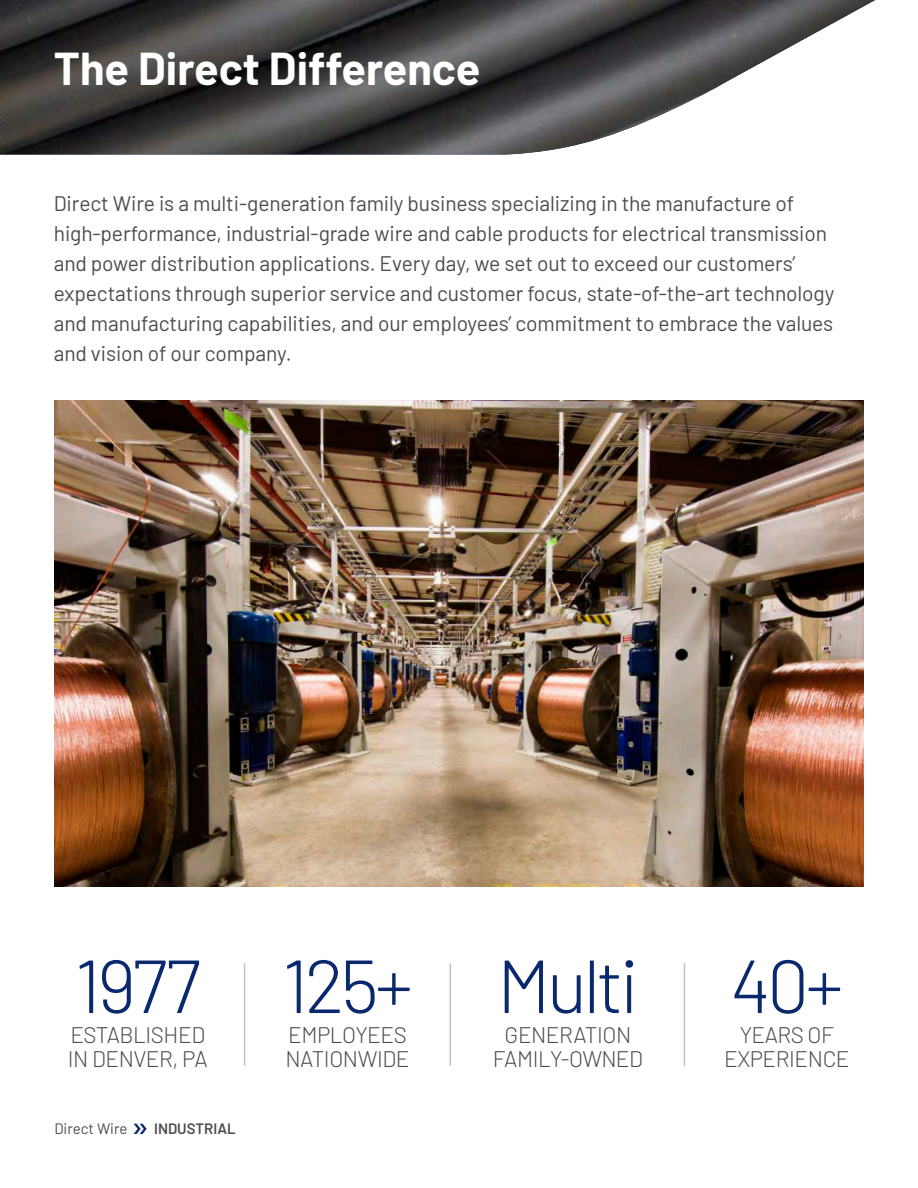
<style>
.page{position:relative;width:918px;height:1188px;background:#fff}
.page>*{position:absolute;margin:0;border:0;box-sizing:border-box;transform-origin:0 0}
.t1{font:300 75px "Barlow";letter-spacing:-.05em;color:#09286d}
.t2{font:700 45px "Barlow";color:#fff}
.t3{font:300 22.5px/24px "Barlow";letter-spacing:-.02em;color:#4b4c4d}
.t4{font:21px/30px "Barlow";letter-spacing:-.005em;color:#4b4c4d}
.t5{font:15px "Barlow";color:#4b4c4d}
.t6{font:600 15px "Barlow";color:#4b4c4d}
</style>
<div class="page">
<img style="left:0;top:0;width:875px;height:154px">
<img style="left:54px;top:401px;width:810px;height:486px">
<hr style="left:244px;top:963px;width:1px;height:103px;background:#b7c6ca">
<hr style="left:450px;top:963px;width:1px;height:103px;background:#b7c6ca">
<hr style="left:684px;top:963px;width:1px;height:103px;background:#b7c6ca">
<h2 class="t2" style="left:54px;top:36px;width:428px">The Direct Difference</h2>
<p class="t4" style="left:54px;top:187px;width:782px">Direct Wire is a multi-generation family business specializing in the manufacture of high-performance, industrial-grade wire and cable products for electrical transmission and power distribution applications. Every day, we set out to exceed our customers’ expectations through superior service and customer focus, state-of-the-art technology and manufacturing capabilities, and our employees’ commitment to embrace the values and vision of our company.</p>
<h1 class="t1" style="left:75px;top:932px;width:128px">1977</h1>
<p class="t3" style="left:68px;top:1021px;width:141px">ESTABLISHED<br>IN DENVER, PA</p>
<p class="t5" style="left:54px;top:1118px;width:75px">Direct Wire</p>
<p class="t6" style="left:154px;top:1118px;width:83px">INDUSTRIAL</p>
<h1 class="t1" style="left:282px;top:932px;width:132px">125+</h1>
<p class="t3" style="left:285px;top:1021px;width:126px">EMPLOYEES<br>NATIONWIDE</p>
<h1 class="t1" style="left:497px;top:932px;width:143px">Multi</h1>
<p class="t3" style="left:493px;top:1021px;width:152px;text-align:center">GENERATION<br>FAMILY-OWNED</p>
<h1 class="t1" style="left:730px;top:932px;width:114px">40+</h1>
<p class="t3" style="left:724px;top:1021px;width:127px;text-align:center">YEARS OF<br>EXPERIENCE</p>
</div>
